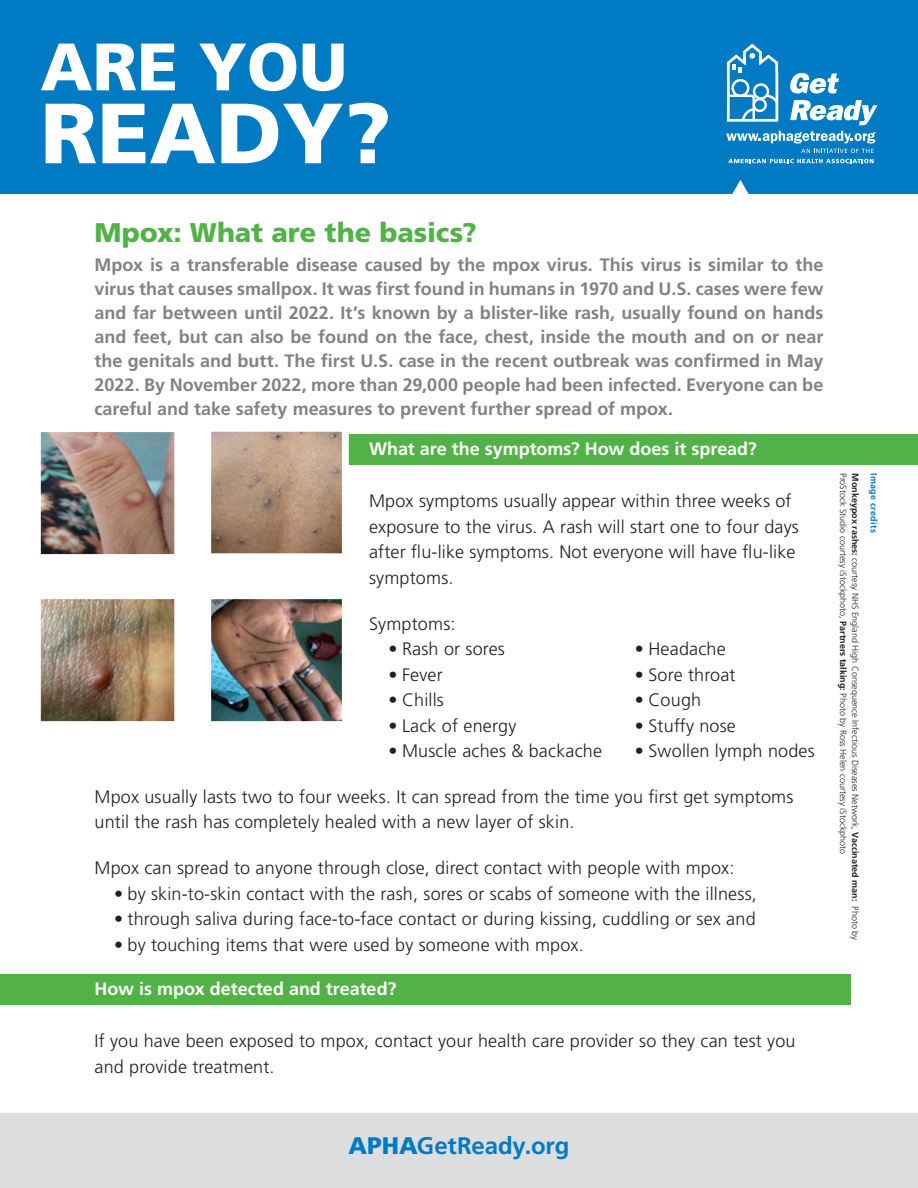
<style>
.page{position:relative;width:918px;height:1188px;background:#fff}
.page>*{position:absolute;margin:0;border:0;box-sizing:border-box;transform-origin:0 0}
.H2_banner{font:900 85.35px "Frutiger LT Std";color:#fff}
.H1_banner{font:900 66.9px "Frutiger LT Std";color:#fff}
.main_header{font:900 27px "Frutiger LT Std";color:#53b247}
.main_header-2{font:700 24px "Frutiger LT Std";letter-spacing:-.005em;color:#007bc3}
.Body{font:300 18px/25.5px "Frutiger LT Std";letter-spacing:.01em;color:#231f20}
.main_header-3{font:700 18px/24px "Frutiger LT Std";letter-spacing:-.005em;color:#808285;text-align:justify}
.main_header-4{font:700 18px "Frutiger LT Std";color:#fff}
.t1{font:300 9px "Frutiger LT Std";color:#231f20}
.H2_sidebar{font:700 9px "Frutiger LT Std";letter-spacing:.035em;color:#007bc3}
.s1{font-weight:700}
.s2{font-weight:900}
</style>
<div class="page">
<div style="left:0;top:0;width:918px;height:194px;background:#007bc3"></div>
<svg style="left:732px;top:180px;width:17px;height:14px"></svg>
<svg style="left:726px;top:43px;width:53px;height:79px"></svg>
<svg style="left:790px;top:100px;width:88px;height:25px"></svg>
<svg style="left:790px;top:73px;width:49px;height:21px"></svg>
<svg style="left:726px;top:131px;width:149px;height:12px"></svg>
<svg style="left:801px;top:149px;width:73px;height:4px"></svg>
<svg style="left:728px;top:159px;width:146px;height:4px"></svg>
<div style="left:68px;top:434px;width:850px;height:31px;background:#53b247"></div>
<div style="left:0;top:974px;width:850px;height:31px;background:#53b247"></div>
<img style="left:40px;top:431px;width:309px;height:291px">
<div style="left:0;top:1114px;width:918px;height:74px;background:#dcdddf"></div>
<p class="H1_banner" style="left:40px;top:27px;width:308px">ARE YOU</p>
<p class="H2_banner" style="left:40px;top:82px;width:352px">READY?</p>
<p class="main_header" style="left:94px;top:216px;width:384px">Mpox: What are the basics?</p>
<p class="main_header-3" style="left:94px;top:253px;width:731px">Mpox is a transferable disease caused by the mpox virus. This virus is similar to the virus that causes smallpox. It was first found in humans in 1970 and U.S. cases were few and far between until 2022. It’s known by a blister-like rash, usually found on hands and feet, but can also be found on the face, chest, inside the mouth and on or near the genitals and butt. The first U.S. case in the recent outbreak was confirmed in May 2022. By November 2022, more than 29,000 people had been infected. Everyone can be careful and take safety measures to prevent further spread of mpox.</p>
<p class="main_header-4" style="left:369px;top:438px;width:389px">What are the symptoms? How does it spread?</p>
<p class="Body" style="left:369px;top:489px;width:431px">Mpox symptoms usually appear within three weeks of exposure to the virus. A rash will start one to four days after flu-like symptoms. Not everyone will have flu-like symptoms.</p>
<p class="Body" style="left:369px;top:611px;width:88px">Symptoms:</p>
<p class="Body" style="left:389px;top:636px;width:118px">• Rash or sores</p>
<p class="Body" style="left:635px;top:636px;width:92px">• Headache</p>
<p class="Body" style="left:389px;top:662px;width:56px">• Fever</p>
<p class="Body" style="left:635px;top:662px;width:102px">• Sore throat</p>
<p class="Body" style="left:389px;top:687px;width:57px">• Chills</p>
<p class="Body" style="left:635px;top:687px;width:68px">• Cough</p>
<p class="Body" style="left:389px;top:713px;width:129px">• Lack of energy</p>
<p class="Body" style="left:635px;top:713px;width:102px">• Stuffy nose</p>
<p class="Body" style="left:389px;top:738px;width:215px">• Muscle aches &amp; backache</p>
<p class="Body" style="left:635px;top:738px;width:181px">• Swollen lymph nodes</p>
<p class="Body" style="left:94px;top:784px;width:700px">Mpox usually lasts two to four weeks. It can spread from the time you first get symptoms until the rash has completely healed with a new layer of skin.</p>
<p class="Body" style="left:94px;top:855px;width:642px">Mpox can spread to anyone through close, direct contact with people with mpox:</p>
<p class="Body" style="left:114px;top:881px;width:644px">• by skin-to-skin contact with the rash, sores or scabs of someone with the illness,</p>
<p class="Body" style="left:114px;top:906px;width:643px">• through saliva during face-to-face contact or during kissing, cuddling or sex and</p>
<p class="Body" style="left:114px;top:932px;width:471px">• by touching items that were used by someone with mpox.</p>
<p class="main_header-4" style="left:94px;top:978px;width:303px">How is mpox detected and treated?</p>
<p class="Body" style="left:94px;top:1029px;width:703px">If you have been exposed to mpox, contact your health care provider so they can test you and provide treatment.</p>
<p class="t1" style="left:860px;top:473px;width:469px;rotate:90deg"><span class="s1">Monkeypox rashes:</span> courtesy NHS England High Consequence Infectious Diseases Network, <span class="s1">Vaccinated man:</span> Photo by</p>
<p class="H2_sidebar" style="left:879px;top:473px;width:61px;rotate:90deg">Image credits</p>
<p class="t1" style="left:848px;top:473px;width:383px;rotate:90deg">ProStock Studio courtesy iStockphoto, <span class="s1">Partners talking:</span> Photo by Ross Helen courtesy iStockphoto</p>
<p class="main_header-2" style="left:348px;top:1132px;width:223px"><span class="s2">APHA</span>GetReady.org</p>
</div>
